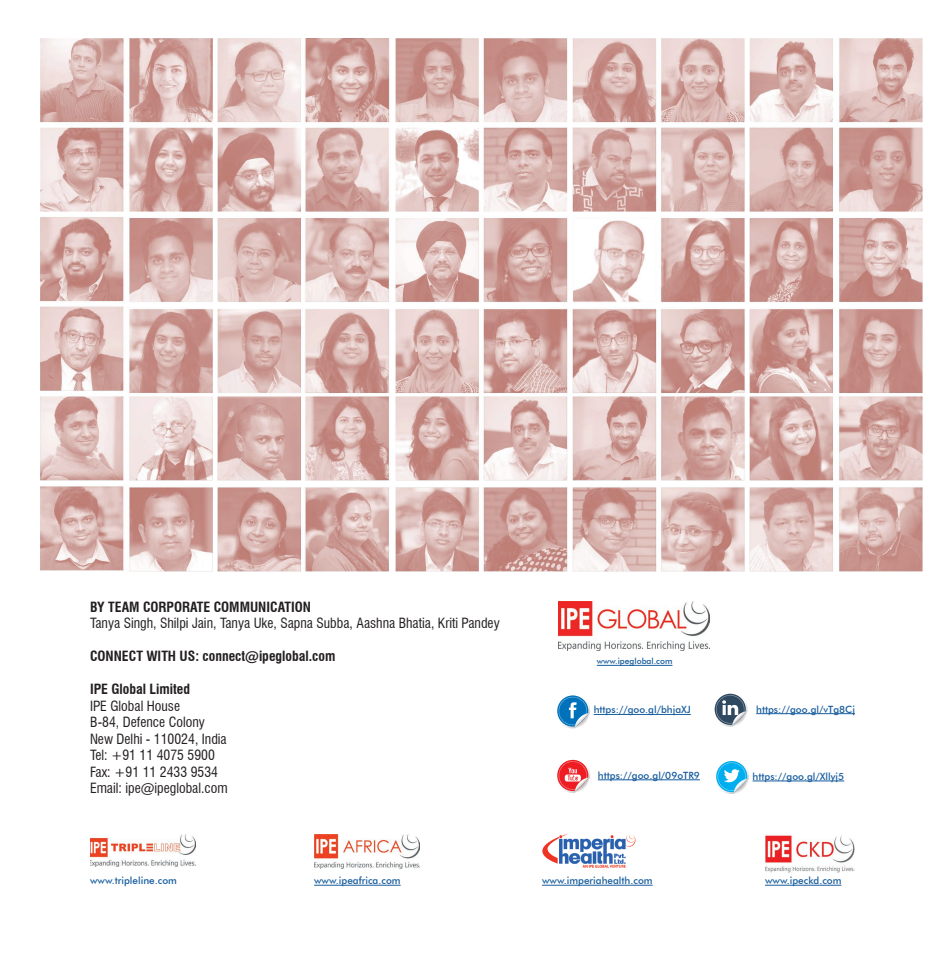
<style>
.page{position:relative;width:927px;height:955px;background:#fff}
.page>*{position:absolute;margin:0;border:0;box-sizing:border-box;transform-origin:0 0}
.t1{font:condensed 13.75px/16.5px "Swiss 721 BT";color:#231f20}
.t2{font:700 condensed 13.75px "Swiss 721 BT";color:#231f20}
.t3{font:500 10px "Futura BT";color:#175d9e}
.t4{font:500 8.5px "Futura BT";color:#175d9e}
</style>
<div class="page">
<img style="left:41px;top:39px;width:882px;height:533px">
<hr style="left:314px;top:884px;width:87px;height:1px;background:#175d9e">
<img style="left:314px;top:834px;width:105px;height:34px">
<img style="left:90px;top:834px;width:105px;height:31px">
<hr style="left:542px;top:884px;width:111px;height:1px;background:#175d9e">
<img style="left:542px;top:834px;width:93px;height:34px">
<hr style="left:765px;top:884px;width:77px;height:1px;background:#175d9e">
<img style="left:765px;top:835px;width:90px;height:36px">
<svg style="left:557px;top:695px;width:33px;height:33px"></svg>
<hr style="left:594px;top:713px;width:97px;height:1px;background:#175d9e">
<svg style="left:557px;top:759px;width:33px;height:33px"></svg>
<hr style="left:598px;top:779px;width:102px;height:1px;background:#175d9e">
<svg style="left:714px;top:693px;width:34px;height:33px"></svg>
<hr style="left:756px;top:713px;width:99px;height:1px;background:#175d9e">
<svg style="left:716px;top:761px;width:33px;height:32px"></svg>
<hr style="left:753px;top:780px;width:91px;height:1px;background:#175d9e">
<hr style="left:597px;top:664px;width:75px;height:1px;background:#175d9e">
<img style="left:558px;top:601px;width:152px;height:49px">
<p class="t2" style="left:90px;top:598px;width:223px">BY TEAM CORPORATE COMMUNICATION</p>
<p class="t1" style="left:90px;top:614px;width:411px">Tanya Singh, Shilpi Jain, Tanya Uke, Sapna Subba, Aashna Bhatia, Kriti Pandey</p>
<p class="t2" style="left:90px;top:647px;width:247px">CONNECT WITH US: connect@ipeglobal.com</p>
<p class="t2" style="left:90px;top:680px;width:102px">IPE Global Limited</p>
<p class="t1" style="left:90px;top:697px;width:139px">IPE Global House<br>B-84, Defence Colony<br>New Delhi - 110024, India<br>Tel: +91 11 4075 5900<br>Fax: +91 11 2433 9534<br>Email: ipe@ipeglobal.com</p>
<p class="t4" style="left:597px;top:656px;width:77px">www.ipeglobal.com</p>
<p class="t3" style="left:594px;top:703px;width:99px">https://goo.gl/bhjaXJ</p>
<p class="t3" style="left:598px;top:768px;width:104px">https://goo.gl/09oTR9</p>
<p class="t3" style="left:756px;top:702px;width:100px">https://goo.gl/vTg8Cj</p>
<p class="t3" style="left:753px;top:769px;width:93px">https://goo.gl/Xllyj5</p>
<p class="t3" style="left:90px;top:874px;width:88px">www.tripleline.com</p>
<p class="t3" style="left:314px;top:874px;width:88px">www.ipeafrica.com</p>
<p class="t3" style="left:542px;top:874px;width:112px">www.imperiahealth.com</p>
<p class="t3" style="left:765px;top:874px;width:78px">www.ipeckd.com</p>
</div>
